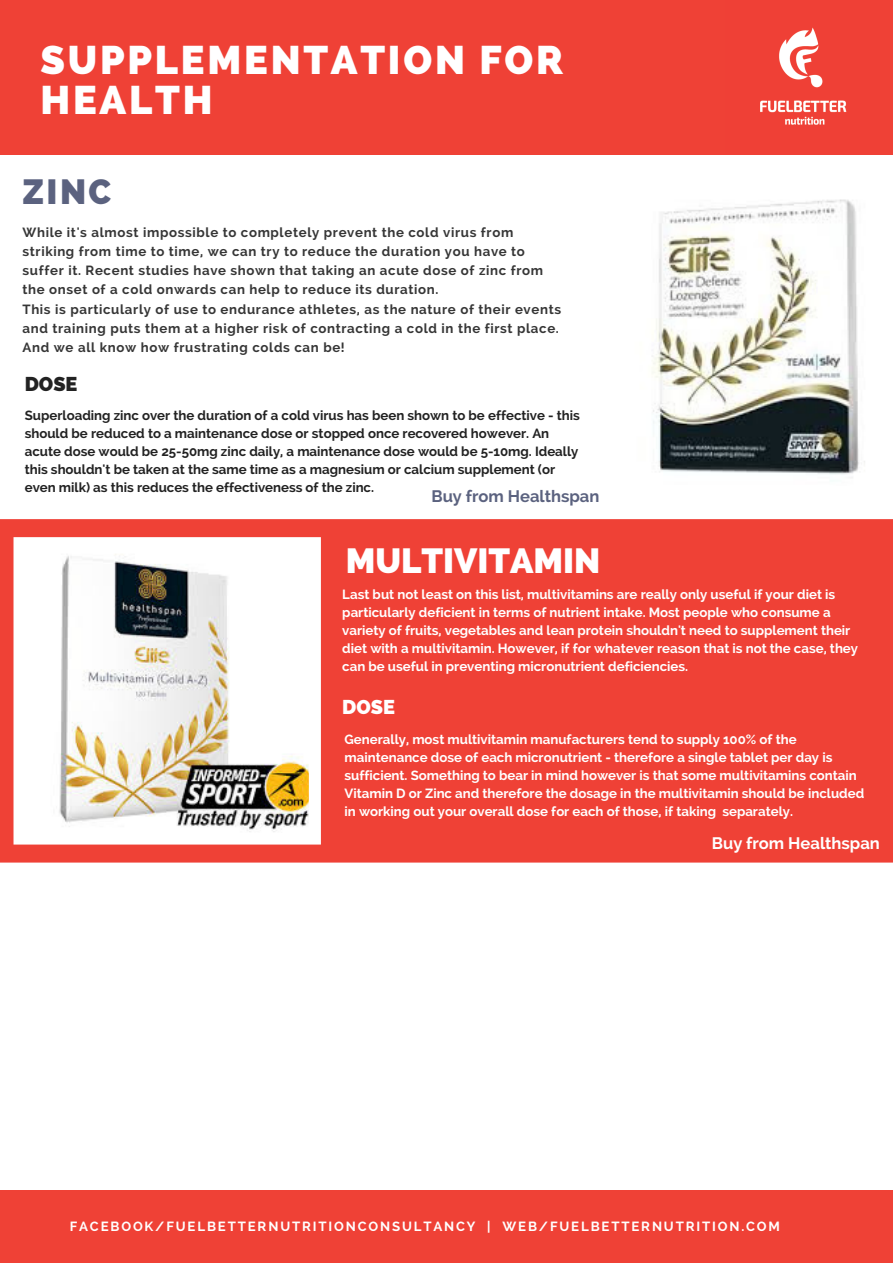
<style>
.page{position:relative;width:893px;height:1263px;background:#fff}
.page>*{position:absolute;margin:0;border:0;box-sizing:border-box;transform-origin:0 0}
.t1{font:800 39.75px/39.5px "Raleway";letter-spacing:.07em;color:#fff}
.t2{font:800 34.8px "Raleway";color:#fff}
.t3{font:800 34.8px "Raleway";color:#5b627f}
.t4{font:800 19.8px "Raleway";color:#222}
.t5{font:800 19.8px "Raleway";color:#fff}
.t6{font:700 16.5px "Raleway";color:#5b627f}
.t7{font:700 16.5px "Raleway";color:#fff}
.t8{font:700 13.2px/18px "Raleway";color:#fff}
.t9{font:700 13.2px/19.2px "Raleway";letter-spacing:.05em;color:#363636}
.t10{font:700 13.2px/18px "Raleway";color:#222}
.t11{font:700 13.2px "Raleway";letter-spacing:.14em;color:#fff}
</style>
<div class="page">
<img style="left:652px;top:199px;width:213px;height:276px">
<div style="left:0;top:0;width:893px;height:155px;background:#ef4136"></div>
<div style="left:0;top:519px;width:893px;height:343px;background:#ef4136"></div>
<svg style="left:14px;top:537px;width:307px;height:307px;background:#e2dfd8"></svg>
<div style="left:0;top:1190px;width:893px;height:73px;background:#ef4136"></div>
<img style="left:760px;top:27px;width:87px;height:98px">
<h1 class="t1" style="left:41px;top:41px;width:524px">SUPPLEMENTATION FOR<br>HEALTH</h1>
<h2 class="t3" style="left:23px;top:171px;width:90px">ZINC</h2>
<p class="t9" style="left:23px;top:223px;width:540px">While it's almost impossible to completely prevent the cold virus from striking from time to time, we can try to reduce the duration you have to suffer it. Recent studies have shown that taking an acute dose of zinc from the onset of a cold onwards can help to reduce its duration.<br>This is particularly of use to endurance athletes, as the nature of their events and training puts them at a higher risk of contracting a cold in the first place.<br>And we all know how frustrating colds can be!</p>
<h3 class="t4" style="left:25px;top:372px;width:54px">DOSE</h3>
<p class="t10" style="left:25px;top:406px;width:557px">Superloading zinc over the duration of a cold virus has been shown to be effective - this should be reduced to a maintenance dose or stopped once recovered however. An acute dose would be 25-50mg zinc daily, a maintenance dose would be 5-10mg. Ideally this shouldn't be taken at the same time as a magnesium or calcium supplement (or even milk) as this reduces the effectiveness of the zinc.</p>
<p class="t6" style="left:431px;top:487px;width:170px">Buy from Healthspan</p>
<h2 class="t2" style="left:346px;top:540px;width:256px">MULTIVITAMIN</h2>
<p class="t8" style="left:342px;top:585px;width:517px">Last but not least on this list, multivitamins are really only useful if your diet is particularly deficient in terms of nutrient intake. Most people who consume a variety of fruits, vegetables and lean protein shouldn't need to supplement their diet with a multivitamin. However, if for whatever reason that is not the case, they can be useful in preventing micronutrient deficiencies.</p>
<h3 class="t5" style="left:342px;top:695px;width:54px">DOSE</h3>
<p class="t8" style="left:345px;top:731px;width:521px">Generally, most multivitamin manufacturers tend to supply 100% of the maintenance dose of each micronutrient - therefore a single tablet per day is sufficient. Something to bear in mind however is that some multivitamins contain Vitamin D or Zinc and therefore the dosage in the multivitamin should be included in working out your overall dose for each of those, if taking separately.</p>
<p class="t7" style="left:712px;top:833px;width:170px">Buy from Healthspan</p>
<p class="t11" style="left:70px;top:1219px;width:712px">FACEBOOK/FUELBETTERNUTRITIONCONSULTANCY | WEB/FUELBETTERNUTRITION.COM</p>
</div>
